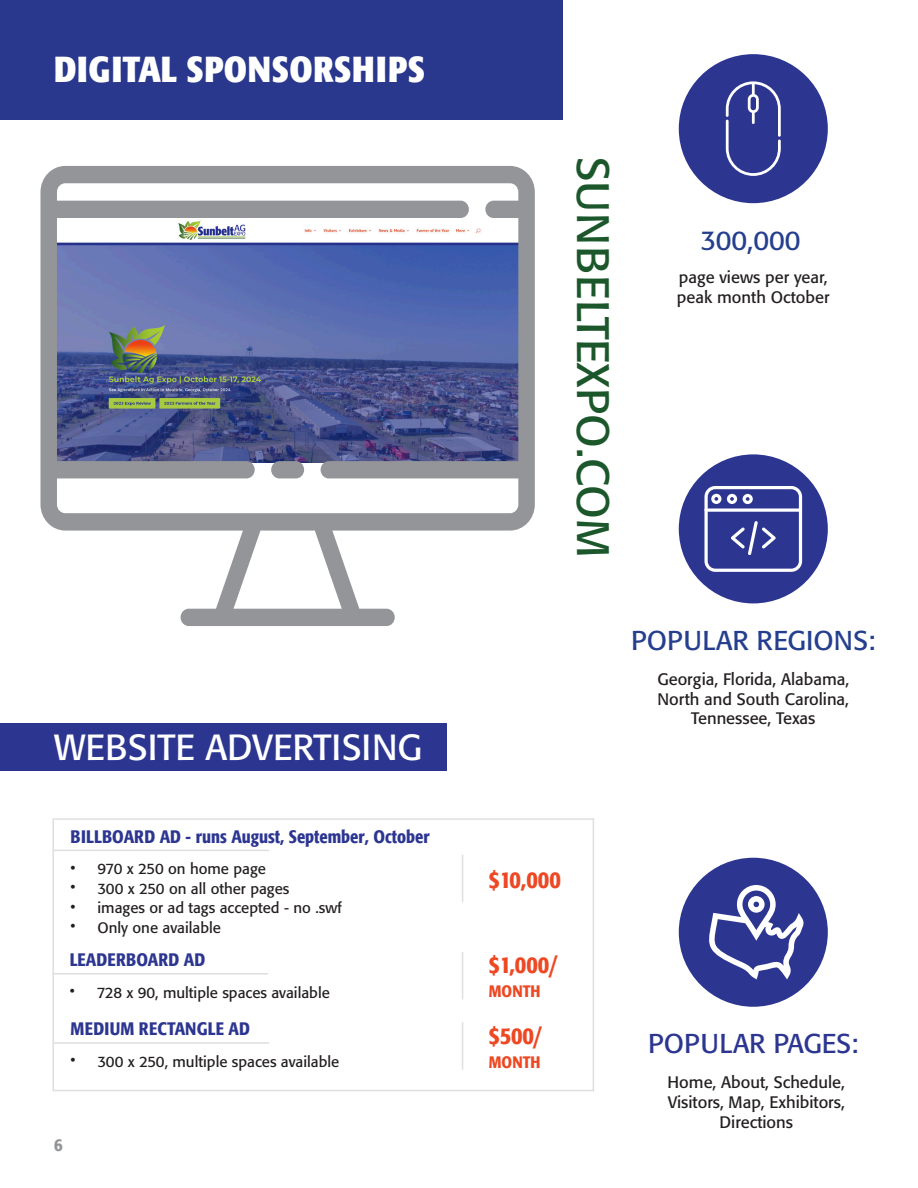
<style>
.page{position:relative;width:918px;height:1188px;background:#fff}
.page>*{position:absolute;margin:0;border:0;box-sizing:border-box;transform-origin:0 0}
.t1{font:45px "Formata";color:#1b572b}
.t2{font:700 condensed 36px "Formata";letter-spacing:.02em;color:#fff}
.t3{font:36px "Formata";color:#fff}
.t4{font:27px "Formata";color:#253f8e}
.t5{font:27px "Formata";color:#2c3691}
.t6{font:500 condensed 24px "Formata";color:#ed4823}
.t7{font:500 condensed 18px "Formata";color:#2c3691}
.t8{font:500 condensed 18px "Formata";color:#939598}
.t9{font:16.5px/19.8px "Formata";color:#231f20;text-align:center}
.t10{font:500 condensed 16.5px "Formata";letter-spacing:.005em;color:#ed4823}
.t11{font:15px "Formata";color:#231f20}
</style>
<div class="page">
<div style="left:0;top:0;width:562px;height:120px;background:#29388d"></div>
<svg style="left:40px;top:166px;width:495px;height:460px"></svg>
<div style="left:271px;top:461px;width:33px;height:17px;background:#939598;border-radius:8px"></div>
<div style="left:679px;top:454px;width:149px;height:149px;background:#2c3691;border-radius:50%"></div>
<div style="left:679px;top:54px;width:149px;height:149px;background:#2c3691;border-radius:50%"></div>
<div style="left:679px;top:858px;width:149px;height:149px;background:#2c3691;border-radius:50%"></div>
<svg style="left:726px;top:81px;width:55px;height:95px"></svg>
<svg style="left:709px;top:885px;width:95px;height:94px"></svg>
<svg style="left:704px;top:486px;width:98px;height:86px"></svg>
<hr style="left:52px;top:818px;width:2px;height:273px;background:#dedfe0">
<hr style="left:54px;top:818px;width:540px;height:2px;background:#dedfe0">
<hr style="left:53px;top:850px;width:216px;height:1px;background:#dedfe0">
<hr style="left:462px;top:855px;width:1px;height:47px;background:#dedfe0">
<hr style="left:52px;top:973px;width:216px;height:2px;background:#dedfe0">
<hr style="left:462px;top:952px;width:1px;height:47px;background:#dedfe0">
<hr style="left:53px;top:1042px;width:216px;height:2px;background:#dedfe0">
<hr style="left:462px;top:1022px;width:1px;height:48px;background:#dedfe0">
<hr style="left:53px;top:1090px;width:540px;height:1px;background:#dedfe0">
<div style="left:0;top:723px;width:447px;height:48px;background:#2c3691"></div>
<hr style="left:593px;top:818px;width:1px;height:273px;background:#dedfe0">
<p class="t2" style="left:54px;top:46px;width:372px">DIGITAL SPONSORSHIPS</p>
<p class="t1" style="left:621px;top:157px;width:402px;rotate:90deg">SUNBELTEXPO.COM</p>
<p class="t4" style="left:701px;top:224px;width:102px">300,000</p>
<p class="t9" style="left:677px;top:268px;width:154px;text-align:left">page views per year, peak month October</p>
<p class="t3" style="left:54px;top:725px;width:370px">WEBSITE ADVERTISING</p>
<p class="t7" style="left:71px;top:826px;width:361px">BILLBOARD AD - runs August, September, October</p>
<p class="t11" style="left:71px;top:860px;width:197px">• 970 x 250 on home page</p>
<p class="t11" style="left:71px;top:879px;width:220px">• 300 x 250 on all other pages</p>
<p class="t11" style="left:71px;top:899px;width:273px">• images or ad tags accepted - no .swf</p>
<p class="t11" style="left:71px;top:918px;width:152px">• Only one available</p>
<p class="t6" style="left:489px;top:865px;width:74px">$10,000</p>
<p class="t7" style="left:70px;top:949px;width:137px">LEADERBOARD AD</p>
<p class="t6" style="left:489px;top:950px;width:71px">$1,000/</p>
<p class="t10" style="left:489px;top:981px;width:53px">MONTH</p>
<p class="t11" style="left:70px;top:983px;width:262px">• 728 x 90, multiple spaces available</p>
<p class="t7" style="left:71px;top:1018px;width:181px">MEDIUM RECTANGLE AD</p>
<p class="t6" style="left:489px;top:1021px;width:55px">$500/</p>
<p class="t10" style="left:489px;top:1052px;width:53px">MONTH</p>
<p class="t11" style="left:71px;top:1052px;width:270px">• 300 x 250, multiple spaces available</p>
<p class="t8" style="left:54px;top:1134px;width:10px">6</p>
<p class="t4" style="left:631px;top:624px;width:246px">POPULAR REGIONS:</p>
<p class="t9" style="left:657px;top:669px;width:193px">Georgia, Florida, Alabama,<br>North and South Carolina,<br>Tennessee, Texas</p>
<p class="t5" style="left:648px;top:1028px;width:212px">POPULAR PAGES:</p>
<p class="t9" style="left:668px;top:1072px;width:179px">Home, About, Schedule,<br>Visitors, Map, Exhibitors,<br>Directions</p>
</div>
